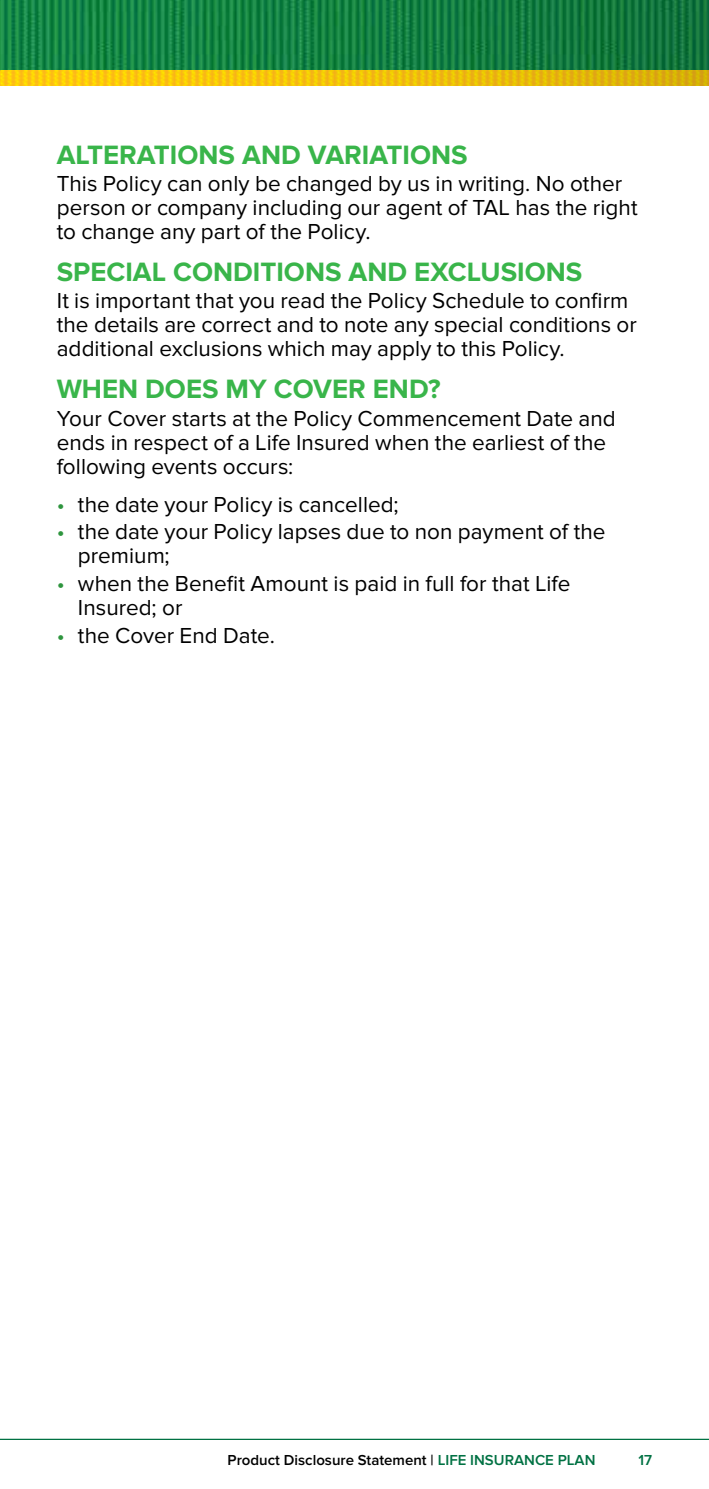
<style>
.page{position:relative;width:709px;height:1489px;background:#fff}
.page>*{position:absolute;margin:0;border:0;box-sizing:border-box;transform-origin:0 0}
.t1{font:700 27.5px "Proxima Nova";color:#39b54a}
.t2{font:22.5px/24px "Proxima Nova";color:#000}
.t3{font:600 15px "Proxima Nova";color:#000}
.t4{font:600 15px "Proxima Nova";color:#007143}
.s1{color:#2e953e}
.s2{color:#007143}
</style>
<div class="page">
<hr style="left:0;top:1438px;width:709px;height:1px;background:#007143">
<svg style="left:1px;top:0;width:708px;height:85px;background:#3a8b38"></svg>
<svg style="left:0;top:0;width:1px;height:85px"></svg>
<p class="t1" style="left:57px;top:138px;width:412px">ALTERATIONS AND VARIATIONS</p>
<p class="t2" style="left:57px;top:172px;width:582px">This Policy can only be changed by us in writing. No other person or company including our agent of TAL has the right to change any part of the Policy.</p>
<p class="t1" style="left:57px;top:256px;width:527px">SPECIAL CONDITIONS AND EXCLUSIONS</p>
<p class="t2" style="left:57px;top:289px;width:581px">It is important that you read the Policy Schedule to confirm the details are correct and to note any special conditions or additional exclusions which may apply to this Policy.</p>
<p class="t1" style="left:57px;top:373px;width:385px">WHEN DOES MY COVER END?</p>
<p class="t2" style="left:57px;top:406px;width:560px">Your Cover starts at the Policy Commencement Date and ends in respect of a Life Insured when the earliest of the following events occurs:</p>
<p class="t2" style="left:57px;top:492px;width:343px"><span class="s1">•</span> the date your Policy is cancelled;</p>
<p class="t2" style="left:78px;top:520px;width:529px;text-indent:-21px"><span class="s1">•</span> the date your Policy lapses due to non payment of the premium;</p>
<p class="t2" style="left:78px;top:572px;width:494px;text-indent:-21px"><span class="s1">•</span> when the Benefit Amount is paid in full for that Life<br>Insured; or</p>
<p class="t2" style="left:57px;top:623px;width:220px"><span class="s1">•</span> the Cover End Date.</p>
<p class="t3" style="left:228px;top:1451px;width:369px">Product Disclosure Statement | <span class="s2">LIFE INSURANCE PLAN</span></p>
<p class="t4" style="left:638px;top:1451px;width:15px">17</p>
</div>
